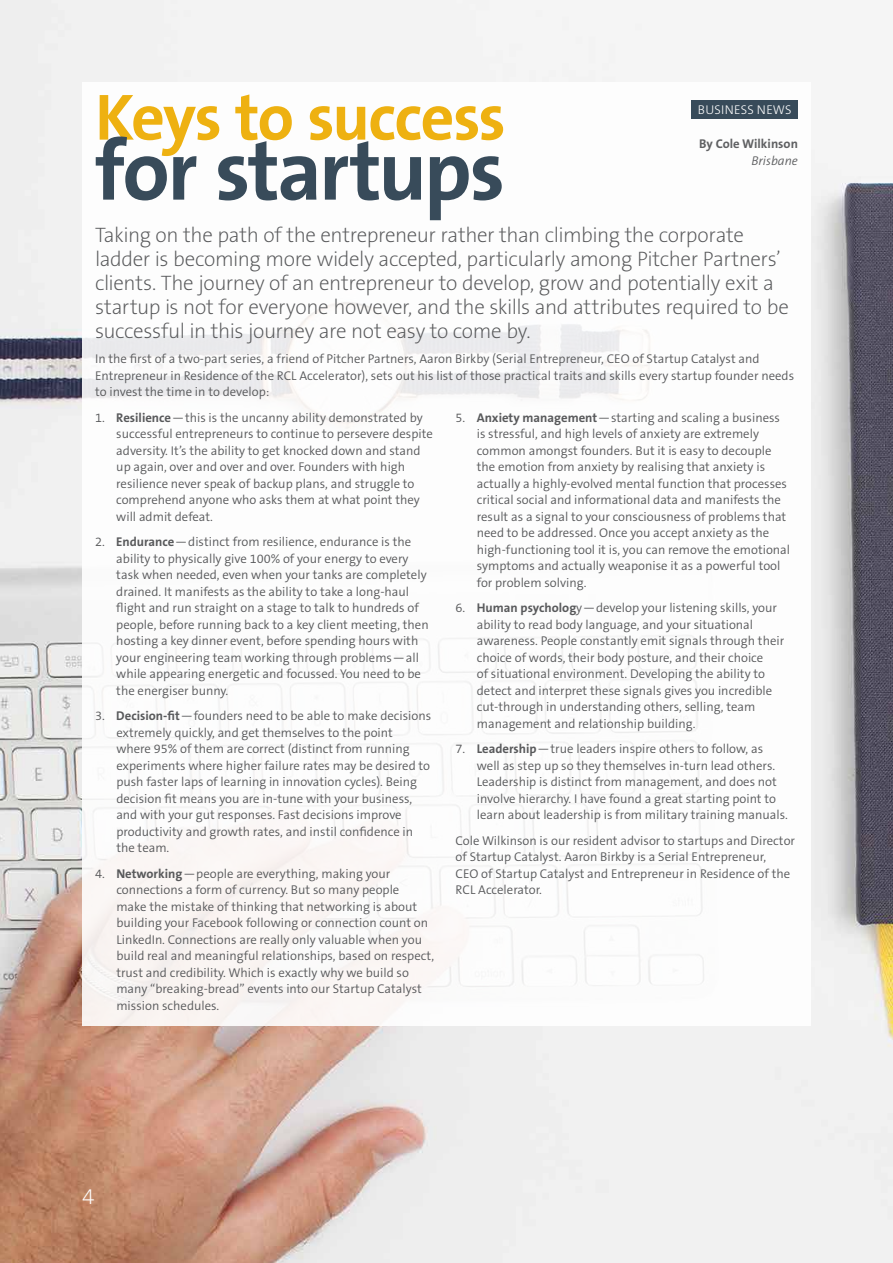
<style>
.page{position:relative;width:893px;height:1263px;background:#fff}
.page>*{position:absolute;margin:0;border:0;box-sizing:border-box;transform-origin:0 0}
.t1{font:700 85.5px "The Sans B W7";letter-spacing:-.03em;color:#384b5a}
.t2{font:700 66px "The Sans B W7";letter-spacing:-.03em;color:#eeb111}
.t3{font:200 22.5px "The Sans B W2";color:#fff}
.t4{font:200 21px/24px "The Sans B W2";letter-spacing:-.02em;color:#58595b}
.t5{font:300 12.75px/16.5px "The Sans B W4";color:#58595b}
.t6{font:700 12.75px "The Sans B W7";color:#5f6062}
.t7{font:300 12.75px "The Sans B W3";letter-spacing:.015em;color:#fff}
.t8{font:italic 300 12.75px "The Sans B W4";color:#5f6062}
.s1{font-family:"The Sans B W7";font-weight:700}
</style>
<div class="page">
<img style="left:0;top:0;width:893px;height:1263px">
<div style="left:82px;top:82px;width:729px;height:943px;background:#fff"></div>
<div style="left:691px;top:100px;width:107px;height:19px;background:#384b5a"></div>
<h2 class="t2" style="left:95px;top:75px;width:412px">Keys to success</h2>
<p class="t7" style="left:698px;top:101px;width:95px">BUSINESS NEWS</p>
<p class="t6" style="left:699px;top:136px;width:100px">By Cole Wilkinson</p>
<p class="t8" style="left:751px;top:153px;width:48px">Brisbane</p>
<h1 class="t1" style="left:95px;top:116px;width:411px">for startups</h1>
<p class="t4" style="left:95px;top:223px;width:695px">Taking on the path of the entrepreneur rather than climbing the corporate ladder is becoming more widely accepted, particularly among Pitcher Partners’ clients. The journey of an entrepreneur to develop, grow and potentially exit a startup is not for everyone however, and the skills and attributes required to be successful in this journey are not easy to come by.</p>
<p class="t5" style="left:95px;top:351px;width:701px">In the first of a two-part series, a friend of Pitcher Partners, Aaron Birkby (Serial Entrepreneur, CEO of Startup Catalyst and<br>Entrepreneur in Residence of the RCL Accelerator), sets out his list of those practical traits and skills every startup founder needs to invest the time in to develop:</p>
<p class="t5" style="left:116px;top:409px;width:318px;text-indent:-21px">1. <span class="s1">Resilience</span>—this is the uncanny ability demonstrated by successful entrepreneurs to continue to persevere despite adversity. It’s the ability to get knocked down and stand up again, over and over and over. Founders with high resilience never speak of backup plans, and struggle to comprehend anyone who asks them at what point they will admit defeat.</p>
<p class="t5" style="left:116px;top:534px;width:314px;text-indent:-21px">2. <span class="s1">Endurance</span>—distinct from resilience, endurance is the ability to physically give 100% of your energy to every task when needed, even when your tanks are completely drained. It manifests as the ability to take a long-haul flight and run straight on a stage to talk to hundreds of people, before running back to a key client meeting, then hosting a key dinner event, before spending hours with your engineering team working through problems—all while appearing energetic and focussed. You need to be the energiser bunny.</p>
<p class="t5" style="left:116px;top:708px;width:316px;text-indent:-21px">3. <span class="s1">Decision-fit</span>—founders need to be able to make decisions extremely quickly, and get themselves to the point<br>where 95% of them are correct (distinct from running experiments where higher failure rates may be desired to push faster laps of learning in innovation cycles). Being decision fit means you are in-tune with your business, and with your gut responses. Fast decisions improve productivity and growth rates, and instil confidence in the team.</p>
<p class="t5" style="left:116px;top:865px;width:319px;text-indent:-21px">4. <span class="s1">Networking</span>—people are everything, making your connections a form of currency. But so many people<br>make the mistake of thinking that networking is about building your Facebook following or connection count on LinkedIn. Connections are really only valuable when you build real and meaningful relationships, based on respect, trust and credibility. Which is exactly why we build so many “breaking-bread” events into our Startup Catalyst mission schedules.</p>
<p class="t5" style="left:477px;top:409px;width:315px;text-indent:-21px">5. <span class="s1">Anxiety management</span>—starting and scaling a business is stressful, and high levels of anxiety are extremely common amongst founders. But it is easy to decouple the emotion from anxiety by realising that anxiety is actually a highly-evolved mental function that processes critical social and informational data and manifests the result as a signal to your consciousness of problems that need to be addressed. Once you accept anxiety as the high-functioning tool it is, you can remove the emotional symptoms and actually weaponise it as a powerful tool for problem solving.</p>
<p class="t5" style="left:477px;top:600px;width:309px;text-indent:-21px">6. <span class="s1">Human psycholog</span>y—develop your listening skills, your ability to read body language, and your situational awareness. People constantly emit signals through their choice of words, their body posture, and their choice<br>of situational environment. Developing the ability to detect and interpret these signals gives you incredible cut-through in understanding others, selling, team management and relationship building.</p>
<p class="t5" style="left:477px;top:741px;width:313px;text-indent:-21px">7. <span class="s1">Leadership</span>—true leaders inspire others to follow, as well as step up so they themselves in-turn lead others.<br>Leadership is distinct from management, and does not involve hierarchy. I have found a great starting point to learn about leadership is from military training manuals.</p>
<p class="t5" style="left:456px;top:832px;width:341px">Cole Wilkinson is our resident advisor to startups and Director of Startup Catalyst. Aaron Birkby is a Serial Entrepreneur,<br>CEO of Startup Catalyst and Entrepreneur in Residence of the RCL Accelerator.</p>
<h3 class="t3" style="left:82px;top:1182px;width:14px">4</h3>
</div>
